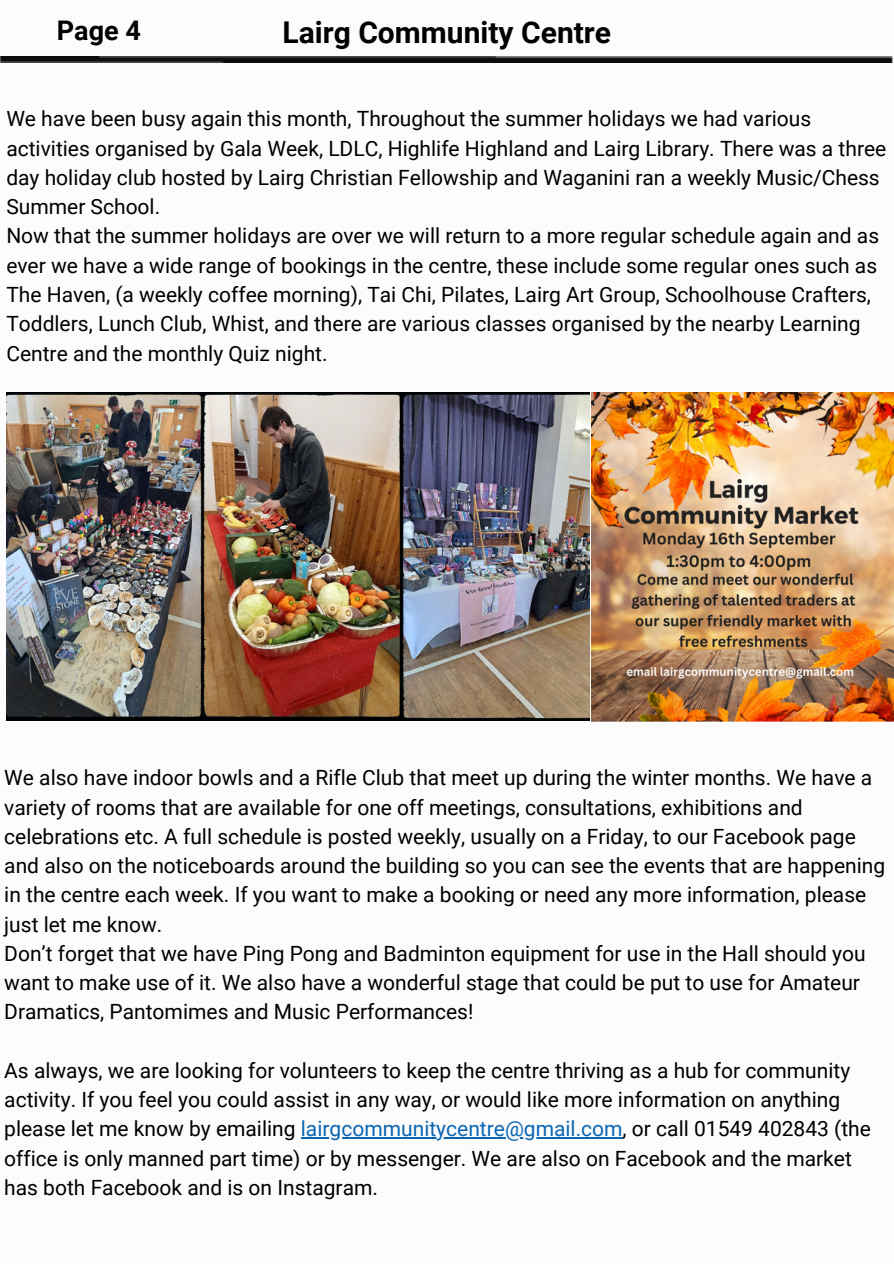
<style>
.page{position:relative;width:894px;height:1264px;background:#fff}
.page>*{position:absolute;margin:0;border:0;box-sizing:border-box;transform-origin:0 0}
.t1{font:700 30px "Roboto";color:#000}
.t2{font:700 27px "Roboto";color:#000}
.t3{font:21px/29.2px "Roboto";color:#000}
.s1{color:#0966b3}
</style>
<div class="page">
<img style="left:0;top:57px;width:893px;height:5px">
<img style="left:591px;top:392px;width:301px;height:329px">
<img style="left:6px;top:392px;width:583px;height:329px">
<hr style="left:301px;top:1137px;width:321px;height:1px;background:#0966b3">
<p class="t2" style="left:57px;top:15px;width:86px">Page 4</p>
<p class="t1" style="left:282px;top:15px;width:330px">Lairg Community Centre</p>
<p class="t3" style="left:6px;top:105px;width:881px">We have been busy again this month, Throughout the summer holidays we had various activities organised by Gala Week, LDLC, Highlife Highland and Lairg Library. There was a three day holiday club hosted by Lairg Christian Fellowship and Waganini ran a weekly Music/Chess Summer School.</p>
<p class="t3" style="left:6px;top:222px;width:874px">Now that the summer holidays are over we will return to a more regular schedule again and as ever we have a wide range of bookings in the centre, these include some regular ones such as The Haven, (a weekly coffee morning), Tai Chi, Pilates, Lairg Art Group, Schoolhouse Crafters, Toddlers, Lunch Club, Whist, and there are various classes organised by the nearby Learning Centre and the monthly Quiz night.</p>
<p class="t3" style="left:4px;top:763px;width:882px">We also have indoor bowls and a Rifle Club that meet up during the winter months. We have a variety of rooms that are available for one off meetings, consultations, exhibitions and celebrations etc. A full schedule is posted weekly, usually on a Friday, to our Facebook page and also on the noticeboards around the building so you can see the events that are happening in the centre each week. If you want to make a booking or need any more information, please just let me know.</p>
<p class="t3" style="left:4px;top:939px;width:862px">Don’t forget that we have Ping Pong and Badminton equipment for use in the Hall should you want to make use of it. We also have a wonderful stage that could be put to use for Amateur<br>Dramatics, Pantomimes and Music Performances!</p>
<p class="t3" style="left:4px;top:1056px;width:867px">As always, we are looking for volunteers to keep the centre thriving as a hub for community activity. If you feel you could assist in any way, or would like more information on anything please let me know by emailing <span class="s1">lairgcommunitycentre@gmail.com</span>, or call 01549 402843 (the office is only manned part time) or by messenger. We are also on Facebook and the market has both Facebook and is on Instagram.</p>
</div>
